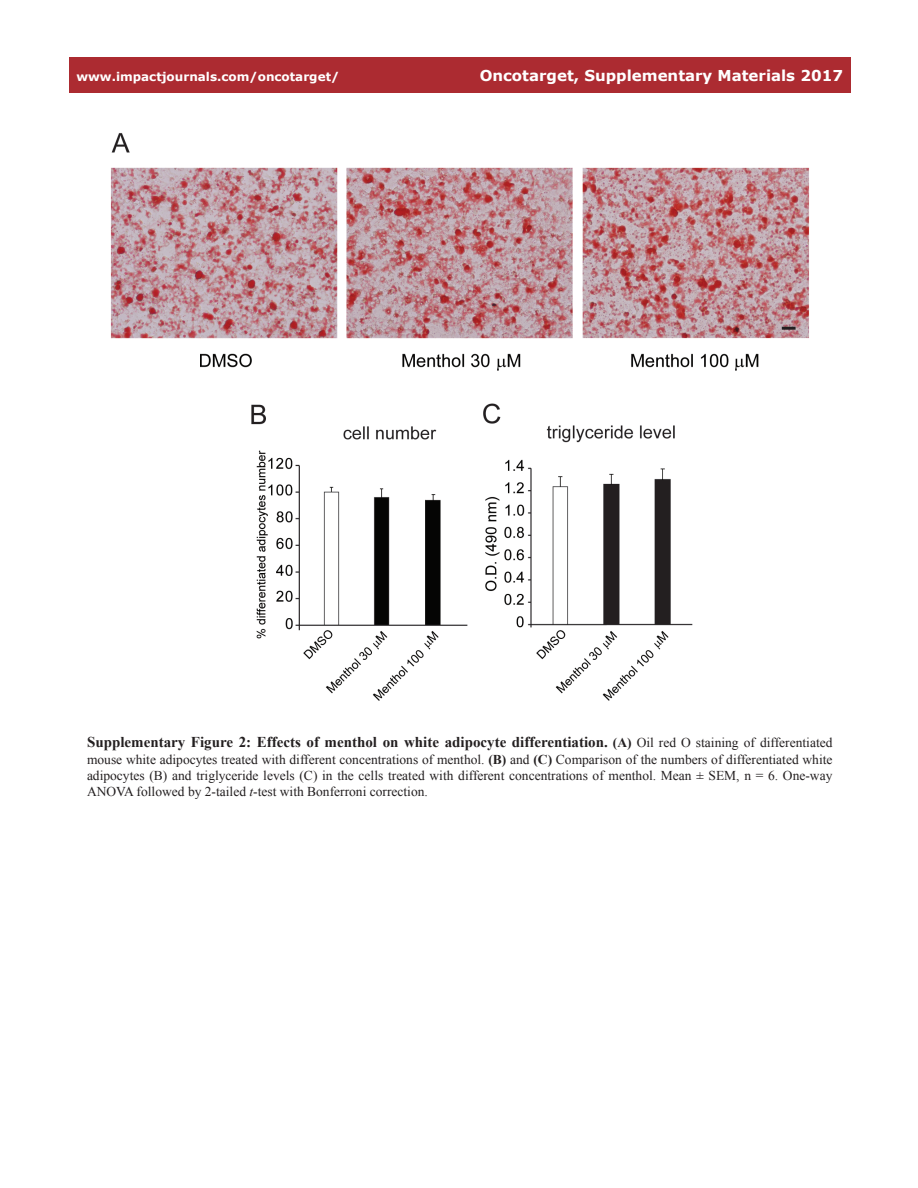
<style>
.page{position:relative;width:918px;height:1188px;background:#fff}
.page>*{position:absolute;margin:0;border:0;box-sizing:border-box;transform-origin:0 0}
.figuretext{font:700 15px "Times New Roman";color:#231f20}
.t1{font:700 15px "Verdana";color:#fff}
.figuretext-2{font:13.5px/16.2px "Times New Roman";color:#231f20;text-align:justify}
.t2{font:700 12px "Verdana";color:#fff}
.s1{font-size:13.5px}
.s2{font-weight:400;font-size:13.5px}
.s3{font-weight:700}
.s4{font-style:italic}
</style>
<div class="page">
<div style="left:69px;top:57px;width:781px;height:36px;background:#ac2b31"></div>
<img style="left:110px;top:133px;width:700px;height:568px">
<p class="t2" style="left:76px;top:68px;width:264px">www.impactjournals.com/oncotarget/</p>
<p class="t1" style="left:480px;top:65px;width:365px">Oncotarget, Supplementary Materials 2017</p>
<p class="figuretext" style="left:87px;top:732px;width:747px">Supplementary Figure 2: Effects of menthol on white adipocyte differentiation. <span class="s1">(A)</span> <span class="s2">Oil red O staining of differentiated</span></p>
<p class="figuretext-2" style="left:87px;top:751px;width:747px">mouse white adipocytes treated with different concentrations of menthol. <span class="s3">(B)</span> and <span class="s3">(C)</span> Comparison of the numbers of differentiated white adipocytes (B) and triglyceride levels (C) in the cells treated with different concentrations of menthol. Mean ± SEM, n = 6. One-way ANOVA followed by 2-tailed <span class="s4">t</span>-test with Bonferroni correction.</p>
</div>
